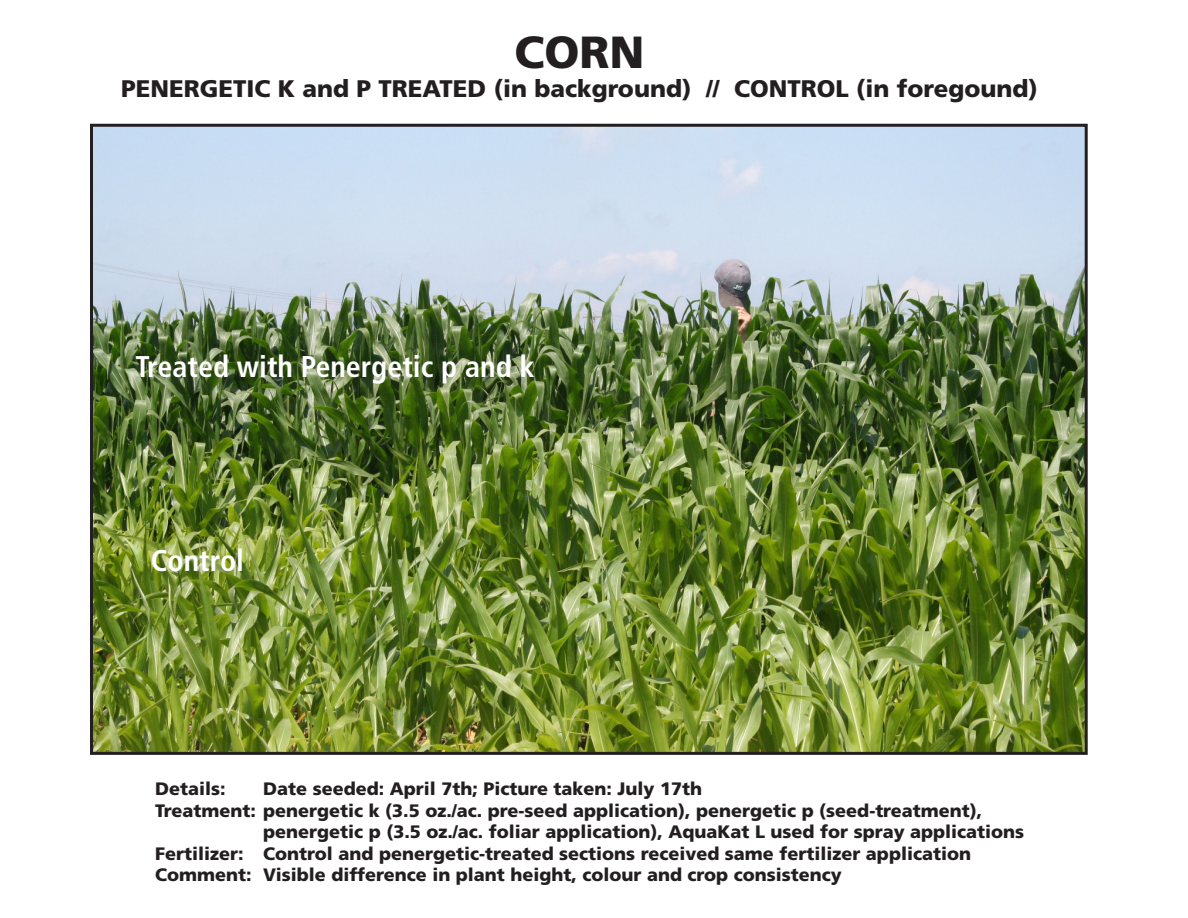
<style>
.page{position:relative;width:1188px;height:918px;background:#fff}
.page>*{position:absolute;margin:0;border:0;box-sizing:border-box;transform-origin:0 0}
.t1{font:900 45px "Frutiger";color:#231f20}
.t2{font:700 condensed 30px "Frutiger";color:#fff}
.t3{font:900 24px "Frutiger";color:#231f20}
.t4{font:900 18px "Frutiger";color:#231f20}
</style>
<div class="page">
<img style="left:94px;top:128px;width:990px;height:623px">
<div style="left:90px;top:124px;width:998px;height:631px;border:3px solid #231f20"></div>
<p class="t1" style="left:515px;top:25px;width:132px">CORN</p>
<p class="t3" style="left:121px;top:74px;width:918px">PENERGETIC K and P TREATED (in background) // CONTROL (in foregound)</p>
<p class="t2" style="left:135px;top:349px;width:401px">Treated with Penergetic p and k</p>
<p class="t2" style="left:151px;top:543px;width:95px">Control</p>
<p class="t4" style="left:155px;top:778px;width:72px">Details:</p>
<p class="t4" style="left:263px;top:778px;width:440px">Date seeded: April 7th; Picture taken: July 17th</p>
<p class="t4" style="left:155px;top:799px;width:829px">Treatment: penergetic k (3.5 oz./ac. pre-seed application), penergetic p (seed-treatment),</p>
<p class="t4" style="left:263px;top:821px;width:763px">penergetic p (3.5 oz./ac. foliar application), AquaKat L used for spray applications</p>
<p class="t4" style="left:155px;top:843px;width:817px">Fertilizer: Control and penergetic-treated sections received same fertilizer application</p>
<p class="t4" style="left:155px;top:864px;width:688px">Comment: Visible difference in plant height, colour and crop consistency</p>
</div>
